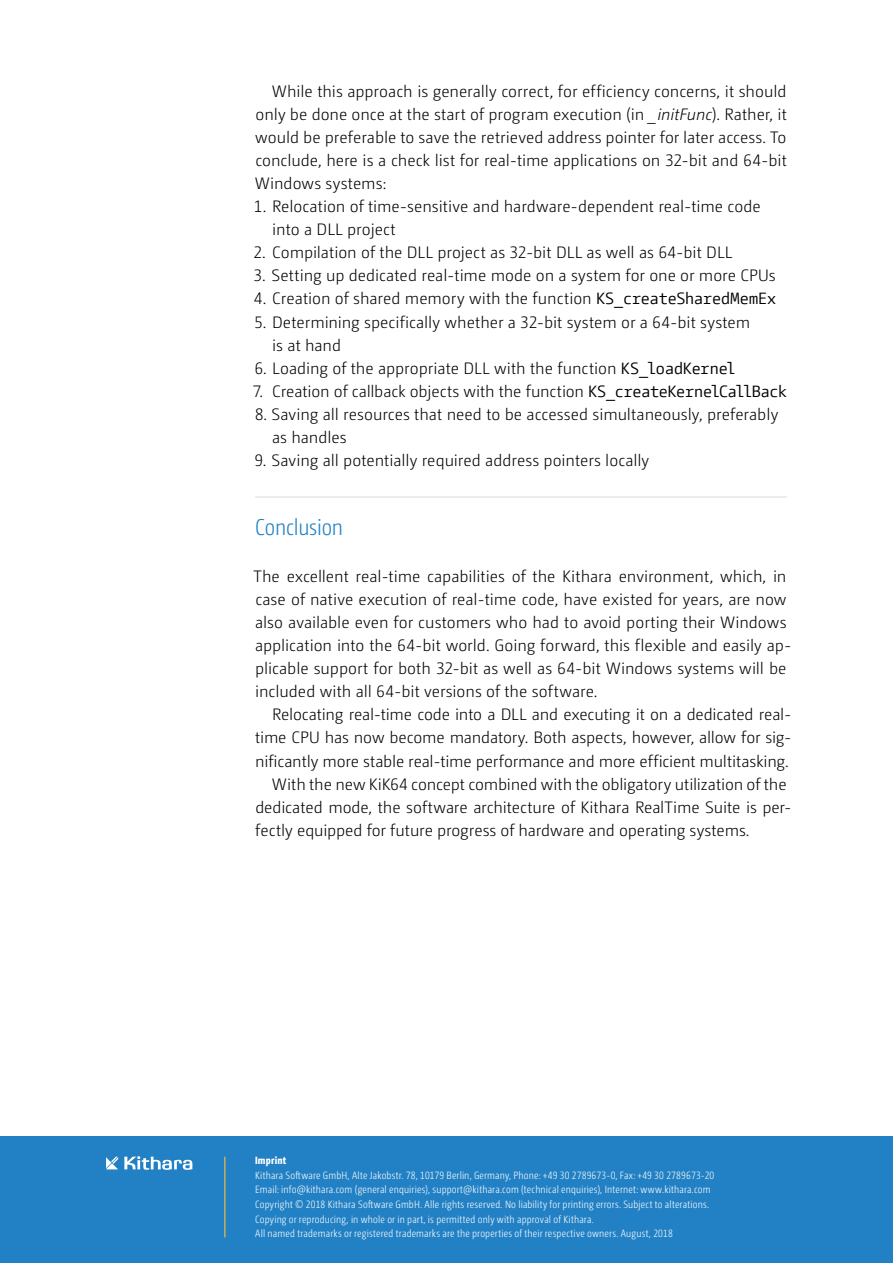
<style>
.page{position:relative;width:893px;height:1263px;background:#fff}
.page>*{position:absolute;margin:0;border:0;box-sizing:border-box;transform-origin:0 0}
.t1{font:300 22.8px "Camingo Dos Pro Cd";letter-spacing:-.01em;color:#2281c4}
.t2{font:300 16.5px/23.1px "Camingo Dos Pro";color:#000}
.t3{font:300 10.5px/14.7px "Camingo Dos Pro Cd";letter-spacing:.02em;color:#fff}
.t4{font:800 10.5px "Camingo Dos Pro Cd";letter-spacing:.015em;color:#fff}
.s1{font-style:italic}
.s2{font-family:"Camingo Code";font-weight:400}
</style>
<div class="page">
<div style="left:0;top:1136px;width:893px;height:127px;background:#2281c4"></div>
<hr style="left:224px;top:1157px;width:1px;height:80px;background:#fbbc42">
<svg style="left:124px;top:1156px;width:68px;height:14px"></svg>
<svg style="left:106px;top:1156px;width:12px;height:13px"></svg>
<hr style="left:255px;top:497px;width:532px;height:1px;background:#dadada">
<p class="t2" style="left:255px;top:79px;width:533px;text-align:justify;text-indent:17px">While this approach is generally correct, for efficiency concerns, it should only be done once at the start of program execution (in <span class="s1">_initFunc</span>). Rather, it would be preferable to save the retrieved address pointer for later access. To conclude, here is a check list for real-time applications on 32-bit and 64-bit Windows systems:</p>
<p class="t2" style="left:272px;top:195px;width:490px;text-indent:-18px">1. Relocation of time-sensitive and hardware-dependent real-time code into a DLL project</p>
<p class="t2" style="left:253px;top:241px;width:481px">2. Compilation of the DLL project as 32-bit DLL as well as 64-bit DLL</p>
<p class="t2" style="left:254px;top:264px;width:524px">3. Setting up dedicated real-time mode on a system for one or more CPUs</p>
<p class="t2" style="left:254px;top:287px;width:524px">4. Creation of shared memory with the function <span class="s2">KS_createSharedMemEx</span></p>
<p class="t2" style="left:272px;top:310px;width:479px;text-indent:-18px">5. Determining specifically whether a 32-bit system or a 64-bit system is at hand</p>
<p class="t2" style="left:255px;top:356px;width:483px">6. Loading of the appropriate DLL with the function <span class="s2">KS_loadKernel</span></p>
<p class="t2" style="left:252px;top:380px;width:536px">7. Creation of callback objects with the function <span class="s2">KS_createKernelCallBack</span></p>
<p class="t2" style="left:272px;top:403px;width:508px;text-indent:-17px">8. Saving all resources that need to be accessed simultaneously, preferably as handles</p>
<p class="t2" style="left:255px;top:449px;width:396px">9. Saving all potentially required address pointers locally</p>
<h1 class="t1" style="left:255px;top:514px;width:89px">Conclusion</h1>
<p class="t2" style="left:253px;top:564px;width:540px">The excellent real-time capabilities of the Kithara environment, which, in case of native execution of real-time code, have existed for years, are now also available even for customers who had to avoid porting their Windows application into the 64-bit world. Going forward, this flexible and easily ap&shy;plicable support for both 32-bit as well as 64-bit Windows systems will be included with all 64-bit versions of the software.</p>
<p class="t2" style="left:272px;top:703px;width:521px">Relocating real-time code into a DLL and executing it on a dedicated real-</p>
<p class="t2" style="left:255px;top:726px;width:538px">time CPU has now become mandatory. Both aspects, however, allow for sig-</p>
<p class="t2" style="left:255px;top:749px;width:535px">nificantly more stable real-time performance and more efficient multitasking.</p>
<p class="t2" style="left:272px;top:772px;width:516px">With the new KiK64 concept combined with the obligatory utilization of the</p>
<p class="t2" style="left:255px;top:795px;width:538px">dedicated mode, the software architecture of Kithara RealTime Suite is per-</p>
<p class="t2" style="left:255px;top:818px;width:496px">fectly equipped for future progress of hardware and operating systems.</p>
<p class="t4" style="left:255px;top:1154px;width:33px">Imprint</p>
<p class="t3" style="left:255px;top:1168px;width:461px">Kithara Software GmbH, Alte Jakobstr. 78, 10179 Berlin, Germany, Phone: +49 30 2789673-0, Fax: +49 30 2789673-20<br>Email: info@kithara.com (general enquiries), support@kithara.com (technical enquiries), Internet: www.kithara.com Copyright © 2018 Kithara Software GmbH. Alle rights reserved. No liability for printing errors. Subject to alterations.<br>Copying or reproducing, in whole or in part, is permitted only with approval of Kithara.<br>All named trademarks or registered trademarks are the properties of their respective owners. August, 2018</p>
</div>
